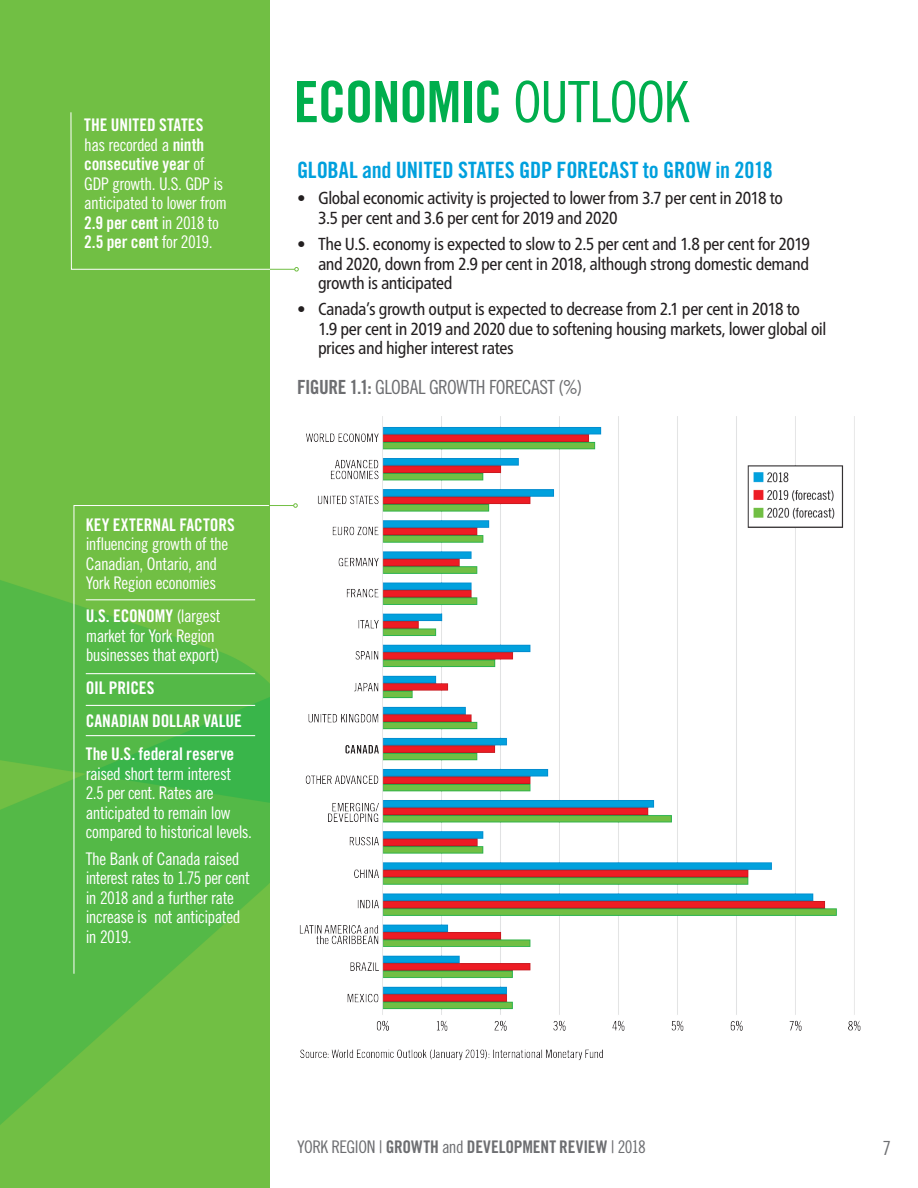
<style>
.page{position:relative;width:918px;height:1188px;background:#fff}
.page>*{position:absolute;margin:0;border:0;box-sizing:border-box;transform-origin:0 0}
.PageHead{font:57px "Trade Gothic LT Pro Bd Cn 20";letter-spacing:-.025em;color:#00ae4d}
.PageSubhead{font:22.5px "Trade Gothic LT Pro Bd Cn 20";letter-spacing:-.01em;color:#00a0dd}
.t1{font:19.5px "Trade Gothic LT Pro Cn 18";letter-spacing:-.025em;color:#6d6e71}
.callouts{font:17.4px/19.5px "Trade Gothic LT Pro Cn 18";letter-spacing:-.025em;color:#fff}
.t2{font:condensed 17.4px/19.5px "Frutiger Neue LT Pro";letter-spacing:-.025em;color:#231f20}
.t3{font:17.4px "Trade Gothic LT Pro Bd Cn 20";color:#6d6e71}
.callouts-2{font:17.4px "Trade Gothic LT Pro Bd Cn 20";color:#fff}
.s1{font-family:"Trade Gothic LT Pro Bd Cn 20"}
.s2{font-family:"Trade Gothic LT Pro Cn 18"}
</style>
<div class="page">
<img style="left:0;top:0;width:270px;height:1188px">
<svg style="left:73px;top:505px;width:197px;height:470px;background:#5cbb47"></svg>
<svg style="left:269px;top:503px;width:29px;height:5px"></svg>
<img style="left:299px;top:417px;width:561px;height:644px">
<hr style="left:86px;top:599px;width:169px;height:1px;background:#fff">
<hr style="left:86px;top:673px;width:169px;height:1px;background:#fff">
<hr style="left:86px;top:705px;width:169px;height:1px;background:#fff">
<hr style="left:86px;top:735px;width:169px;height:1px;background:#fff">
<svg style="left:70px;top:111px;width:229px;height:161px;background:#84c75d"></svg>
<p class="callouts" style="left:84px;top:115px;width:144px"><span class="s1">THE UNITED STATES </span>has recorded a <span class="s1">ninth consecutive year</span> of<br>GDP growth. U.S. GDP is anticipated to lower from<br><span class="s1">2.9 per cent</span> in 2018 to<br><span class="s1">2.5 per cent</span> for 2019.</p>
<p class="PageHead" style="left:294px;top:67px;width:397px">ECONOMIC <span class="s2">OUTLOOK</span></p>
<p class="PageSubhead" style="left:297px;top:157px;width:477px">GLOBAL and UNITED STATES GDP FORECAST to GROW in 2018</p>
<p class="t2" style="left:318px;top:189px;width:466px;text-indent:-21px">• Global economic activity is projected to lower from 3.7 per cent in 2018 to<br>3.5 per cent and 3.6 per cent for 2019 and 2020</p>
<p class="t2" style="left:318px;top:234px;width:494px;text-align:justify;text-indent:-21px">• The U.S. economy is expected to slow to 2.5 per cent and 1.8 per cent for 2019 and 2020, down from 2.9 per cent in 2018, although strong domestic demand growth is anticipated</p>
<p class="t2" style="left:318px;top:300px;width:510px;text-indent:-21px">• Canada’s growth output is expected to decrease from 2.1 per cent in 2018 to<br>1.9 per cent in 2019 and 2020 due to softening housing markets, lower global oil prices and higher interest rates</p>
<p class="t1" style="left:297px;top:376px;width:287px"><span class="s1">FIGURE 1.1:</span> GLOBAL GROWTH FORECAST (%)</p>
<p class="callouts" style="left:86px;top:515px;width:151px"><span class="s1">KEY EXTERNAL FACTORS </span>influencing growth of the<br>Canadian, Ontario, and<br>York Region economies</p>
<p class="callouts" style="left:86px;top:606px;width:136px"><span class="s1">U.S. ECONOMY</span> (largest market for York Region businesses that export)</p>
<p class="callouts-2" style="left:86px;top:678px;width:70px">OIL PRICES</p>
<p class="callouts-2" style="left:86px;top:711px;width:158px">CANADIAN DOLLAR VALUE</p>
<p class="callouts" style="left:86px;top:744px;width:168px"><span class="s1">The U.S. federal reserve </span>raised short term interest<br>2.5 per cent. Rates are anticipated to remain low compared to historical levels.</p>
<p class="callouts" style="left:86px;top:849px;width:166px">The Bank of Canada raised interest rates to 1.75 per cent in 2018 and a further rate increase is not anticipated in 2019.</p>
<p class="t3" style="left:297px;top:1137px;width:351px"><span class="s2">YORK REGION |</span> GROWTH <span class="s2">and</span> DEVELOPMENT REVIEW <span class="s2">| 2018</span></p>
<p class="t1" style="left:882px;top:1136px;width:10px">7</p>
</div>
